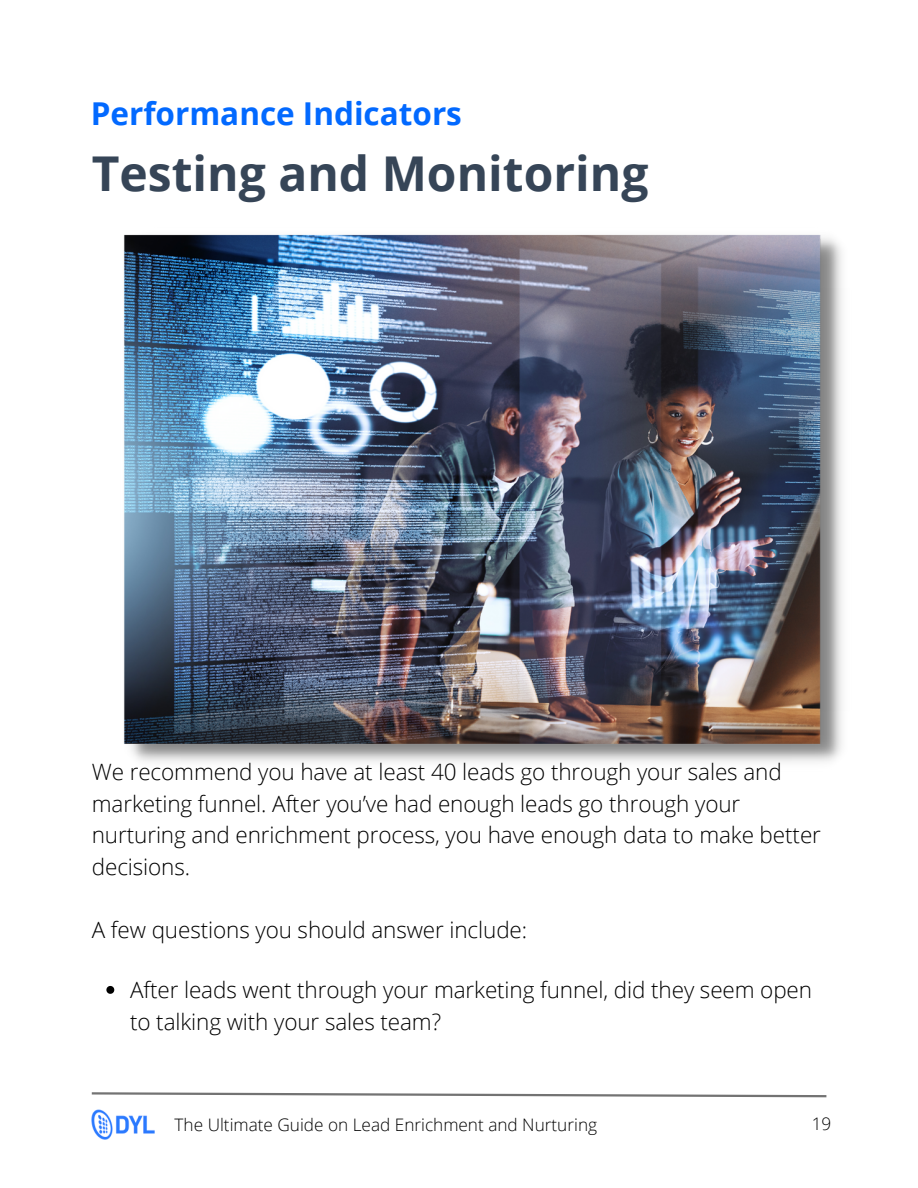
<style>
.page{position:relative;width:918px;height:1188px;background:#fff}
.page>*{position:absolute;margin:0;border:0;box-sizing:border-box;transform-origin:0 0}
.t1{font:700 48px "Open Sans";color:#364557}
.t2{font:700 31.5px "Open Sans";color:#0269ff}
.t3{font:300 22.5px/31.5px "Open Sans";letter-spacing:-.005em;color:#000}
.t4{font:300 17.25px "Open Sans";color:#000}
</style>
<div class="page">
<svg style="left:91px;top:1092px;width:736px;height:6px"></svg>
<img style="left:92px;top:1109px;width:63px;height:31px">
<img style="left:124px;top:234px;width:718px;height:528px">
<svg style="left:106px;top:986px;width:8px;height:8px"></svg>
<h2 class="t2" style="left:91px;top:91px;width:373px">Performance Indicators</h2>
<h1 class="t1" style="left:92px;top:140px;width:558px">Testing and Monitoring</h1>
<p class="t3" style="left:92px;top:756px;width:731px">We recommend you have at least 40 leads go through your sales and marketing funnel. After you’ve had enough leads go through your nurturing and enrichment process, you have enough data to make better decisions.</p>
<p class="t3" style="left:92px;top:913px;width:437px">A few questions you should answer include:</p>
<p class="t3" style="left:130px;top:974px;width:684px">After leads went through your marketing funnel, did they seem open to talking with your sales team?</p>
<p class="t4" style="left:175px;top:1112px;width:424px">The Ultimate Guide on Lead Enrichment and Nurturing</p>
<p class="t4" style="left:812px;top:1112px;width:21px">19</p>
</div>
